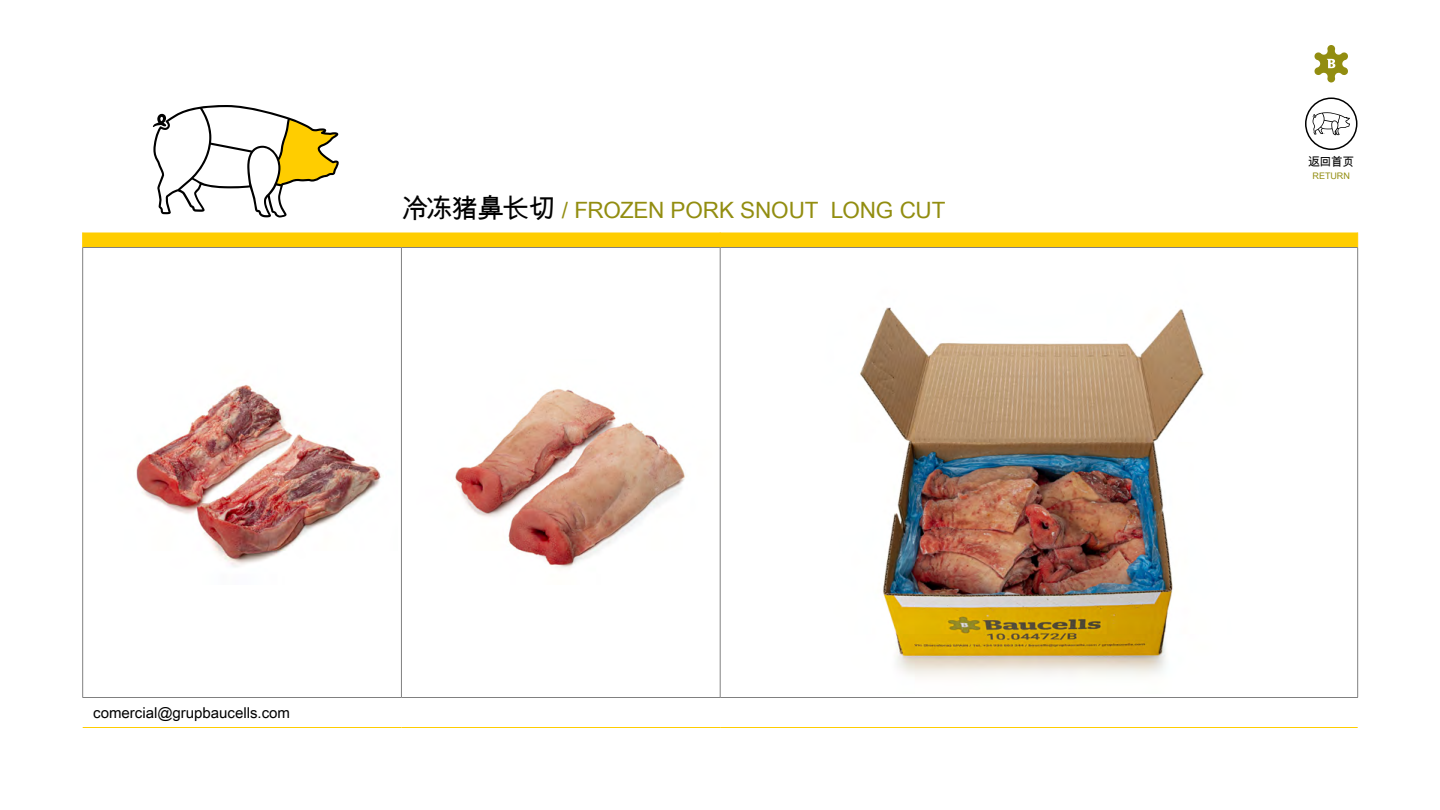
<style>
.page{position:relative;width:1440px;height:810px;background:#fff}
.page>*{position:absolute;margin:0;border:0;box-sizing:border-box;transform-origin:0 0}
.t1{font:22.5px "Arial Unicode MS";letter-spacing:-.01em;color:#928d10}
.t2{font:15px "Arial Unicode MS";color:#000}
.t3{font:12px "Arial Unicode MS";color:#000}
.t4{font:9px "Arial Unicode MS";color:#928d10}
.s1{font-size:27px;color:#000}
</style>
<div class="page">
<hr style="left:82px;top:248px;width:1px;height:449px;background:#808080">
<hr style="left:401px;top:248px;width:1px;height:449px;background:#808080">
<hr style="left:720px;top:248px;width:1px;height:449px;background:#808080">
<hr style="left:1358px;top:248px;width:1px;height:449px;background:#808080">
<hr style="left:82px;top:697px;width:319px;height:1px;background:#808080">
<hr style="left:401px;top:697px;width:319px;height:1px;background:#808080">
<hr style="left:720px;top:697px;width:638px;height:1px;background:#808080">
<svg style="left:82px;top:232px;width:1277px;height:16px;background:#f7c910"></svg>
<hr style="left:83px;top:727px;width:318px;height:1px;background:#ffcd00">
<hr style="left:401px;top:727px;width:319px;height:1px;background:#ffcd00">
<hr style="left:720px;top:727px;width:638px;height:1px;background:#ffcd00">
<svg style="left:153px;top:105px;width:186px;height:112px"></svg>
<img style="left:136px;top:385px;width:246px;height:182px">
<img style="left:455px;top:389px;width:230px;height:179px">
<img style="left:860px;top:307px;width:345px;height:370px">
<svg style="left:1312px;top:112px;width:38px;height:23px"></svg>
<div style="left:1305px;top:98px;width:53px;height:52px;border:2px solid #000;border-radius:50%"></div>
<svg style="left:1314px;top:45px;width:34px;height:37px"></svg>
<p class="t1" style="left:401px;top:193px;width:545px"><span class="s1">冷冻猪鼻长切</span> / FROZEN PORK SNOUT LONG CUT</p>
<p class="t2" style="left:93px;top:702px;width:198px">comercial@grupbaucells.com</p>
<p class="t3" style="left:1308px;top:153px;width:48px">返回首页</p>
<p class="t4" style="left:1313px;top:169px;width:39px">RETURN</p>
</div>
